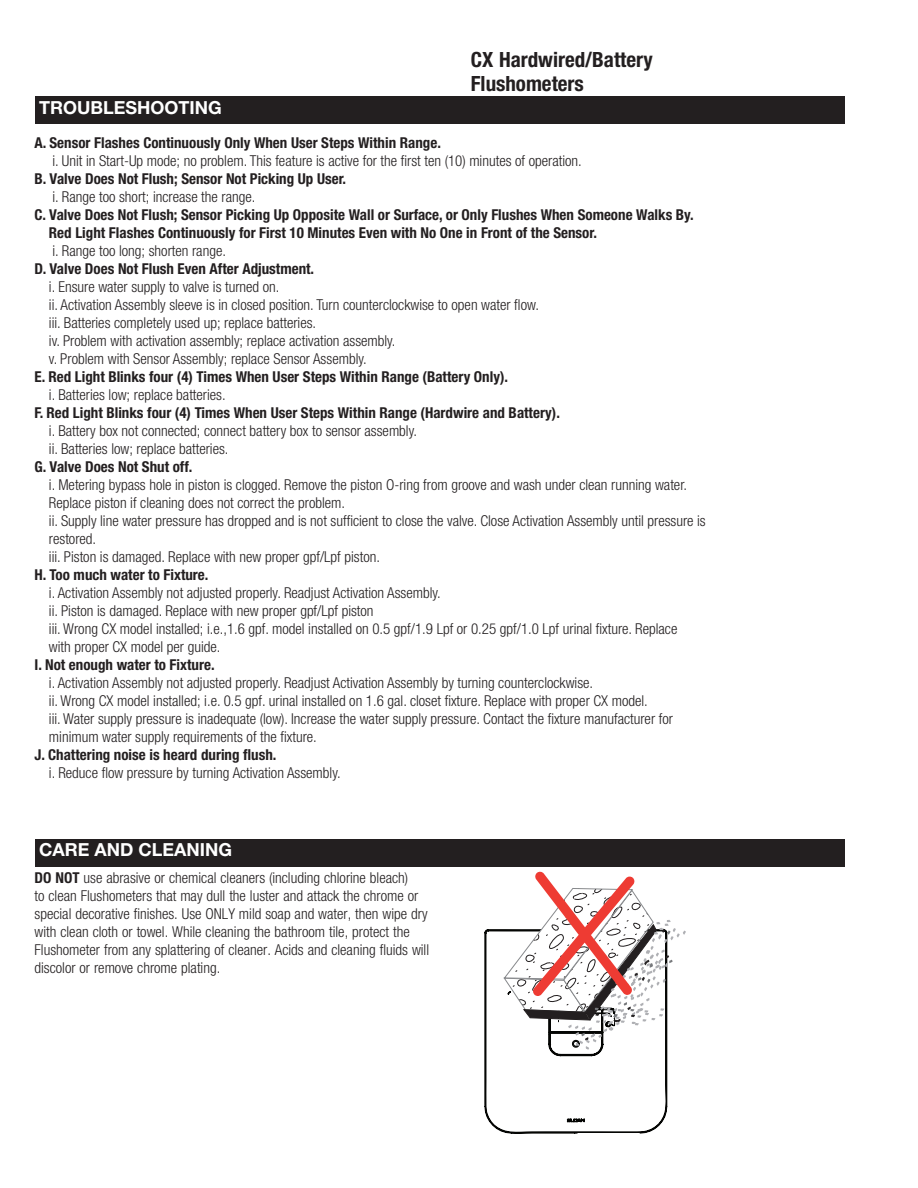
<style>
.page{position:relative;width:918px;height:1188px;background:#fff}
.page>*{position:absolute;margin:0;border:0;box-sizing:border-box;transform-origin:0 0}
.t1{font:700 condensed 21px/24px "Helvetica Neue LT Std";color:#231f20}
.t2{font:700 18px "Helvetica Neue LT Pro";color:#fff}
.t3{font:300 condensed 15px/18px "Helvetica Neue LT Std";color:#231f20}
.t4{font:700 condensed 15px/18px "Helvetica Neue LT Std";color:#231f20}
.s1{font-weight:700}
</style>
<div class="page">
<div style="left:35px;top:97px;width:810px;height:27px;background:#231f20"></div>
<div style="left:35px;top:839px;width:810px;height:28px;background:#231f20"></div>
<svg style="left:485px;top:872px;width:201px;height:261px"></svg>
<p class="t2" style="left:39px;top:96px;width:184px">TROUBLESHOOTING</p>
<h1 class="t1" style="left:471px;top:47px;width:184px">CX Hardwired/Battery<br>Flushometers</h1>
<p class="t4" style="left:35px;top:133px;width:408px">A. Sensor Flashes Continuously Only When User Steps Within Range.</p>
<p class="t3" style="left:53px;top:152px;width:531px">i. Unit in Start-Up mode; no problem. This feature is active for the first ten (10) minutes of operation.</p>
<p class="t4" style="left:35px;top:169px;width:313px">B. Valve Does Not Flush; Sensor Not Picking Up User.</p>
<p class="t3" style="left:53px;top:188px;width:204px">i. Range too short; increase the range.</p>
<p class="t4" style="left:49px;top:205px;width:646px;text-indent:-14px">C. Valve Does Not Flush; Sensor Picking Up Opposite Wall or Surface, or Only Flushes When Someone Walks By.<br>Red Light Flashes Continuously for First 10 Minutes Even with No One in Front of the Sensor.</p>
<p class="t3" style="left:53px;top:242px;width:175px">i. Range too long; shorten range.</p>
<p class="t4" style="left:35px;top:259px;width:281px">D. Valve Does Not Flush Even After Adjustment.</p>
<p class="t3" style="left:49px;top:278px;width:492px">i. Ensure water supply to valve is turned on.<br>ii. Activation Assembly sleeve is in closed position. Turn counterclockwise to open water flow. iii. Batteries completely used up; replace batteries.<br>iv. Problem with activation assembly; replace activation assembly.<br>v. Problem with Sensor Assembly; replace Sensor Assembly.</p>
<p class="t4" style="left:35px;top:367px;width:475px">E. Red Light Blinks four (4) Times When User Steps Within Range (Battery Only).</p>
<p class="t3" style="left:49px;top:386px;width:178px">i. Batteries low; replace batteries.</p>
<p class="t4" style="left:35px;top:403px;width:527px">F. Red Light Blinks four (4) Times When User Steps Within Range (Hardwire and Battery).</p>
<p class="t3" style="left:49px;top:422px;width:370px">i. Battery box not connected; connect battery box to sensor assembly. ii. Batteries low; replace batteries.</p>
<p class="t4" style="left:35px;top:457px;width:159px">G. Valve Does Not Shut off.</p>
<p class="t3" style="left:49px;top:476px;width:658px">i. Metering bypass hole in piston is clogged. Remove the piston O-ring from groove and wash under clean running water.<br>Replace piston if cleaning does not correct the problem.<br>ii. Supply line water pressure has dropped and is not sufficient to close the valve. Close Activation Assembly until pressure is restored.<br>iii. Piston is damaged. Replace with new proper gpf/Lpf piston.</p>
<p class="t4" style="left:35px;top:565px;width:175px">H. Too much water to Fixture.</p>
<p class="t3" style="left:49px;top:584px;width:630px">i. Activation Assembly not adjusted properly. Readjust Activation Assembly.<br>ii. Piston is damaged. Replace with new proper gpf/Lpf piston<br>iii. Wrong CX model installed; i.e.,1.6 gpf. model installed on 0.5 gpf/1.9 Lpf or 0.25 gpf/1.0 Lpf urinal fixture. Replace with proper CX model per guide.</p>
<p class="t4" style="left:35px;top:655px;width:182px">I. Not enough water to Fixture.</p>
<p class="t3" style="left:49px;top:674px;width:626px">i. Activation Assembly not adjusted properly. Readjust Activation Assembly by turning counterclockwise.<br>ii. Wrong CX model installed; i.e. 0.5 gpf. urinal installed on 1.6 gal. closet fixture. Replace with proper CX model.<br>iii. Water supply pressure is inadequate (low). Increase the water supply pressure. Contact the fixture manufacturer for minimum water supply requirements of the fixture.</p>
<p class="t4" style="left:35px;top:745px;width:244px">J. Chattering noise is heard during flush.</p>
<p class="t3" style="left:49px;top:764px;width:293px">i. Reduce flow pressure by turning Activation Assembly.</p>
<p class="t2" style="left:39px;top:839px;width:194px">CARE AND CLEANING</p>
<p class="t3" style="left:35px;top:869px;width:396px"><span class="s1">DO NOT</span> use abrasive or chemical cleaners (including chlorine bleach)<br>to clean Flushometers that may dull the luster and attack the chrome or special decorative finishes. Use ONLY mild soap and water, then wipe dry with clean cloth or towel. While cleaning the bathroom tile, protect the Flushometer from any splattering of cleaner. Acids and cleaning fluids will discolor or remove chrome plating.</p>
</div>
